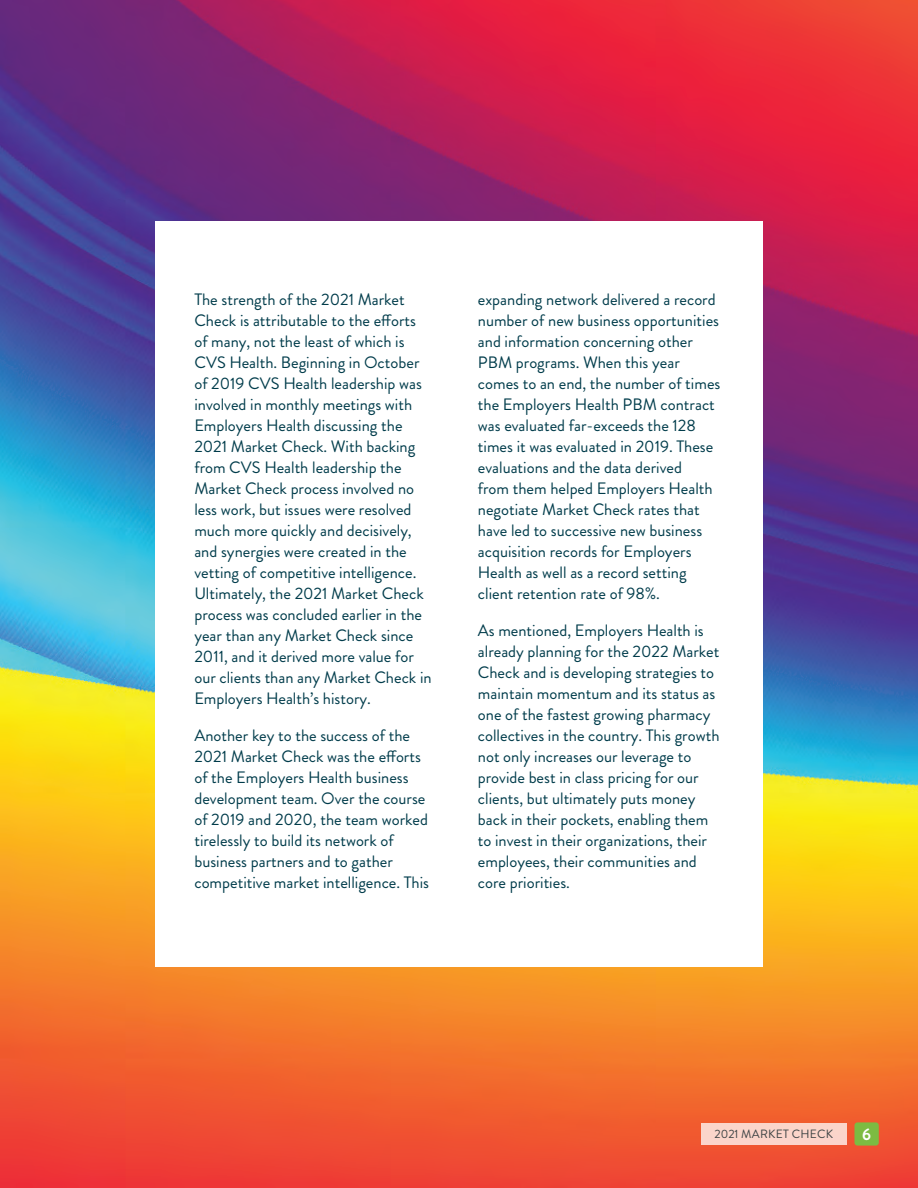
<style>
.page{position:relative;width:918px;height:1188px;background:#fff}
.page>*{position:absolute;margin:0;border:0;box-sizing:border-box;transform-origin:0 0}
.t1{font:16.5px/21px "Brandon Grotesque";color:#013c4b}
.t2{font:700 16.5px "Brandon Grotesque";color:#fff}
.t3{font:12px "Brandon Grotesque";letter-spacing:.02em;color:#013c4b}
</style>
<div class="page">
<img style="left:0;top:0;width:918px;height:1188px">
<div style="left:155px;top:221px;width:608px;height:746px;background:#fff"></div>
<svg style="left:0;top:221px;width:1px;height:162px"></svg>
<svg style="left:0;top:383px;width:1px;height:152px"></svg>
<svg style="left:0;top:535px;width:1px;height:152px"></svg>
<svg style="left:0;top:687px;width:1px;height:151px"></svg>
<svg style="left:0;top:838px;width:1px;height:129px"></svg>
<div style="left:701px;top:1123px;width:146px;height:22px;background:#fbd5ca"></div>
<div style="left:854px;top:1122px;width:25px;height:24px;background:#7cbb42;border-radius:3px"></div>
<p class="t1" style="left:194px;top:289px;width:239px">The strength of the 2021 Market Check is attributable to the efforts of many, not the least of which is CVS Health. Beginning in October of 2019 CVS Health leadership was involved in monthly meetings with Employers Health discussing the 2021 Market Check. With backing from CVS Health leadership the Market Check process involved no less work, but issues were resolved much more quickly and decisively, and synergies were created in the vetting of competitive intelligence.<br>Ultimately, the 2021 Market Check process was concluded earlier in the year than any Market Check since 2011, and it derived more value for our clients than any Market Check in Employers Health’s history.</p>
<p class="t1" style="left:194px;top:725px;width:236px">Another key to the success of the 2021 Market Check was the efforts of the Employers Health business development team. Over the course of 2019 and 2020, the team worked tirelessly to build its network of business partners and to gather competitive market intelligence. This</p>
<p class="t1" style="left:478px;top:289px;width:244px">expanding network delivered a record number of new business opportunities and information concerning other PBM programs. When this year comes to an end, the number of times the Employers Health PBM contract was evaluated far-exceeds the 128 times it was evaluated in 2019. These evaluations and the data derived<br>from them helped Employers Health negotiate Market Check rates that have led to successive new business acquisition records for Employers Health as well as a record setting client retention rate of 98%.</p>
<p class="t1" style="left:478px;top:620px;width:243px">As mentioned, Employers Health is already planning for the 2022 Market Check and is developing strategies to maintain momentum and its status as one of the fastest growing pharmacy collectives in the country. This growth not only increases our leverage to provide best in class pricing for our clients, but ultimately puts money back in their pockets, enabling them to invest in their organizations, their employees, their communities and core priorities.</p>
<p class="t3" style="left:715px;top:1126px;width:120px">2021 Market Check</p>
<p class="t2" style="left:862px;top:1123px;width:10px">6</p>
</div>
